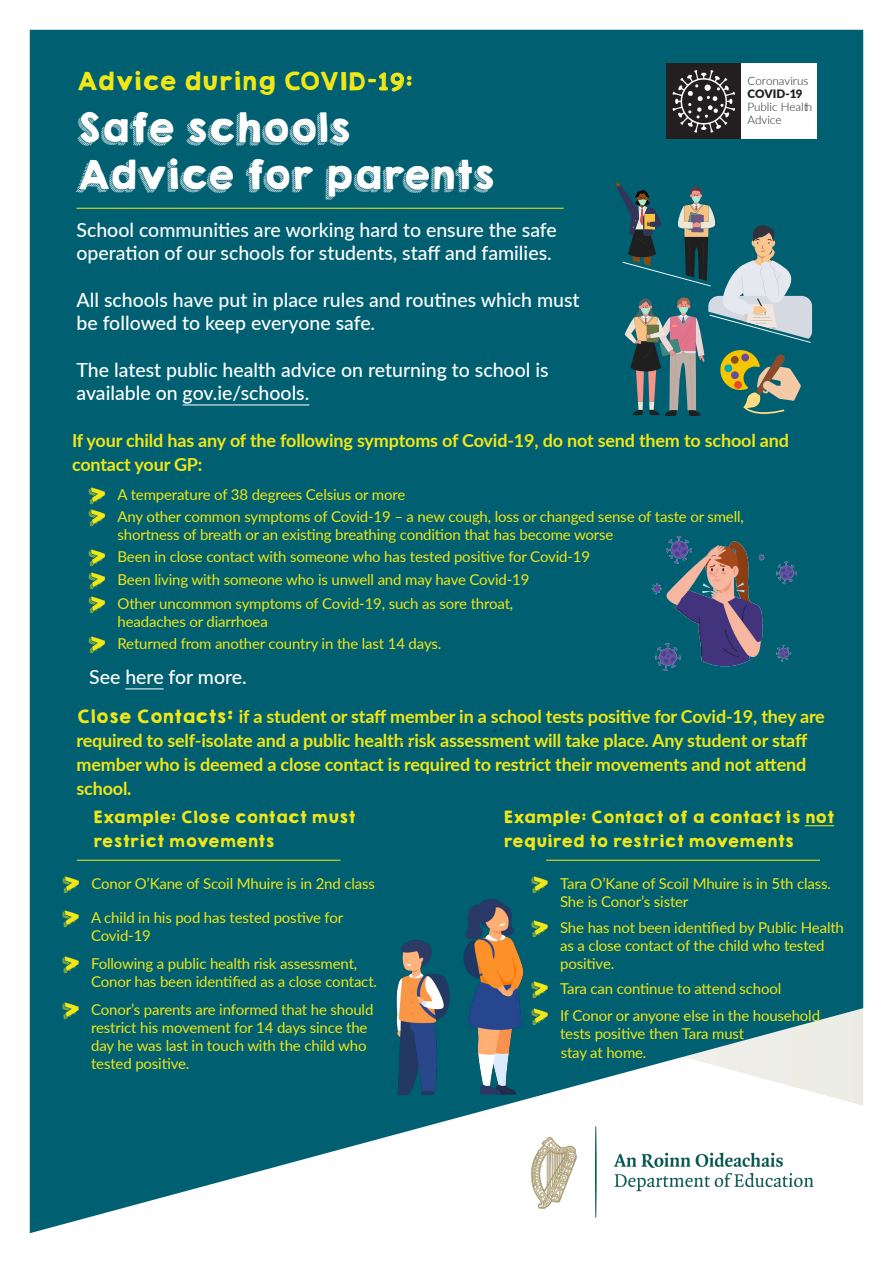
<style>
.page{position:relative;width:893px;height:1263px;background:#fff}
.page>*{position:absolute;margin:0;border:0;box-sizing:border-box;transform-origin:0 0}
.t1{font:36px/46.5px "KGHAPPY";letter-spacing:-.01em;color:#fff}
.t2{font:22.5px "KGHAPPY Solid";color:#f1e714}
.t3{font:500 19.5px/23.4px "Lato";color:#fff}
.t4{font:700 18px/24px "Lato";letter-spacing:-.01em;color:#f1e714}
.t5{font:15px/18px "Lato";letter-spacing:-.01em;color:#f1e714}
.t6{font:15px/24px "KGHAPPY Solid";letter-spacing:-.01em;color:#f1e714}
.t7{font:300 11.7px/12.9px "Lato";color:#231f20}
.t8{font:900 11.7px "Lato";color:#231f20}
.s1{font-family:"Comic Sans MS";font-weight:700}
.s2{font-family:"KGHAPPY";font-size:30px}
.s3{font-family:"KGHAPPY Solid";font-weight:400;font-size:16.5px}
.s4{font-family:"KGHAPPY Solid";font-weight:400;font-size:19.5px}
</style>
<div class="page">
<div style="left:30px;top:30px;width:833px;height:1203px;background:#006072"></div>
<hr style="left:77px;top:208px;width:487px;height:1px;background:#f1e714">
<div style="left:666px;top:64px;width:75px;height:75px;background:#231f20"></div>
<div style="left:741px;top:64px;width:75px;height:75px;background:#fff"></div>
<svg style="left:673px;top:70px;width:62px;height:62px"></svg>
<hr style="left:183px;top:404px;width:126px;height:1px;background:#fff">
<svg style="left:615px;top:182px;width:197px;height:234px;background:#42787e"></svg>
<div style="left:741px;top:354px;width:8px;height:7px;background:#6f4b99;border-radius:50%"></div>
<div style="left:731px;top:356px;width:8px;height:8px;background:#8c4c2b;border-radius:50%"></div>
<div style="left:724px;top:364px;width:8px;height:8px;background:#00a8b5;border-radius:50%"></div>
<div style="left:731px;top:371px;width:8px;height:8px;background:#6f4b99;border-radius:50%"></div>
<div style="left:734px;top:381px;width:8px;height:8px;background:#e94734;border-radius:50%"></div>
<img style="left:500px;top:1104px;width:346px;height:129px">
<img style="left:425px;top:841px;width:140px;height:278px">
<img style="left:378px;top:894px;width:74px;height:242px">
<hr style="left:77px;top:860px;width:263px;height:1px;background:#f1e714">
<hr style="left:546px;top:860px;width:274px;height:1px;background:#f1e714">
<svg style="left:805px;top:825px;width:29px;height:1px"></svg>
<svg style="left:401px;top:740px;width:9px;height:3px"></svg>
<svg style="left:493px;top:729px;width:10px;height:3px"></svg>
<hr style="left:125px;top:688px;width:39px;height:1px;background:#fff">
<img style="left:645px;top:527px;width:157px;height:157px">
<p class="t2" style="left:77px;top:64px;width:337px">Advice during COVID-<span class="s1">19</span>:</p>
<p class="t1" style="left:77px;top:105px;width:419px">Safe schools<br>Advice for parents</p>
<p class="t3" style="left:77px;top:217px;width:482px">School communities are working hard to ensure the safe operation of our schools for students, staff and families.</p>
<p class="t3" style="left:77px;top:287px;width:505px">All schools have put in place rules and routines which must be followed to keep everyone safe.</p>
<p class="t3" style="left:77px;top:357px;width:473px">The latest public health advice on returning to school is available on gov.ie/schools.</p>
<p class="t7" style="left:747px;top:74px;width:62px">Coronavirus</p>
<p class="t8" style="left:747px;top:85px;width:57px">COVID-19</p>
<p class="t7" style="left:747px;top:100px;width:66px">Public Health<br>Advice</p>
<p class="t4" style="left:72px;top:428px;width:718px">If your child has any of the following symptoms of Covid-19, do not send them to school and contact your GP:</p>
<p class="t5" style="left:88px;top:484px;width:319px"><span class="s2">&gt;</span> A temperature of 38 degrees Celsius or more</p>
<p class="t5" style="left:118px;top:506px;width:628px;text-indent:-30px"><span class="s2">&gt;</span> Any other common symptoms of Covid-19 – a new cough, loss or changed sense of taste or smell, shortness of breath or an existing breathing condition that has become worse</p>
<p class="t5" style="left:88px;top:546px;width:504px"><span class="s2">&gt;</span> Been in close contact with someone who has tested positive for Covid-19</p>
<p class="t5" style="left:88px;top:570px;width:443px"><span class="s2">&gt;</span> Been living with someone who is unwell and may have Covid-19</p>
<p class="t5" style="left:118px;top:594px;width:397px;text-indent:-30px"><span class="s2">&gt;</span> Other uncommon symptoms of Covid-19, such as sore throat, headaches or diarrhoea</p>
<p class="t5" style="left:88px;top:634px;width:355px"><span class="s2">&gt;</span> Returned from another country in the last 14 days.</p>
<p class="t3" style="left:89px;top:665px;width:159px">See here for more.</p>
<p class="t4" style="left:77px;top:703px;width:750px"><span class="s3">Close Contacts</span><span class="s4">:</span> if a student or staff member in a school tests positive for Covid-19, they are required to self-isolate and a public health risk assessment will take place. Any student or staff member who is deemed a close contact is required to restrict their movements and not attend school.</p>
<p class="t6" style="left:93px;top:805px;width:264px">Example: Close contact must restrict movements</p>
<p class="t6" style="left:503px;top:805px;width:333px">Example: Contact of a contact is not required to restrict movements</p>
<p class="t5" style="left:62px;top:874px;width:315px"><span class="s2">&gt;</span> Conor O’Kane of Scoil Mhuire is in 2nd class</p>
<p class="t5" style="left:560px;top:874px;width:272px;text-indent:-30px"><span class="s2">&gt;</span> Tara O’Kane of Scoil Mhuire is in 5th class.<br>She is Conor’s sister</p>
<p class="t5" style="left:91px;top:908px;width:254px;text-indent:-30px"><span class="s2">&gt;</span> A child in his pod has tested postive for<br>Covid-19</p>
<p class="t5" style="left:91px;top:954px;width:287px;text-indent:-30px"><span class="s2">&gt;</span> Following a public health risk assessment,<br>Conor has been identified as a close contact.</p>
<p class="t5" style="left:91px;top:999px;width:284px;text-indent:-30px"><span class="s2">&gt;</span> Conor’s parents are informed that he should restrict his movement for 14 days since the day he was last in touch with the child who tested positive.</p>
<p class="t5" style="left:560px;top:918px;width:285px;text-indent:-30px"><span class="s2">&gt;</span> She has not been identified by Public Health as a close contact of the child who tested positive.</p>
<p class="t5" style="left:530px;top:979px;width:253px"><span class="s2">&gt;</span> Tara can continue to attend school</p>
<p class="t5" style="left:560px;top:1006px;width:261px;text-indent:-30px"><span class="s2">&gt;</span> If Conor or anyone else in the household tests positive then Tara must</p>
<p class="t5" style="left:561px;top:1043px;width:87px">stay at home.</p>
</div>
